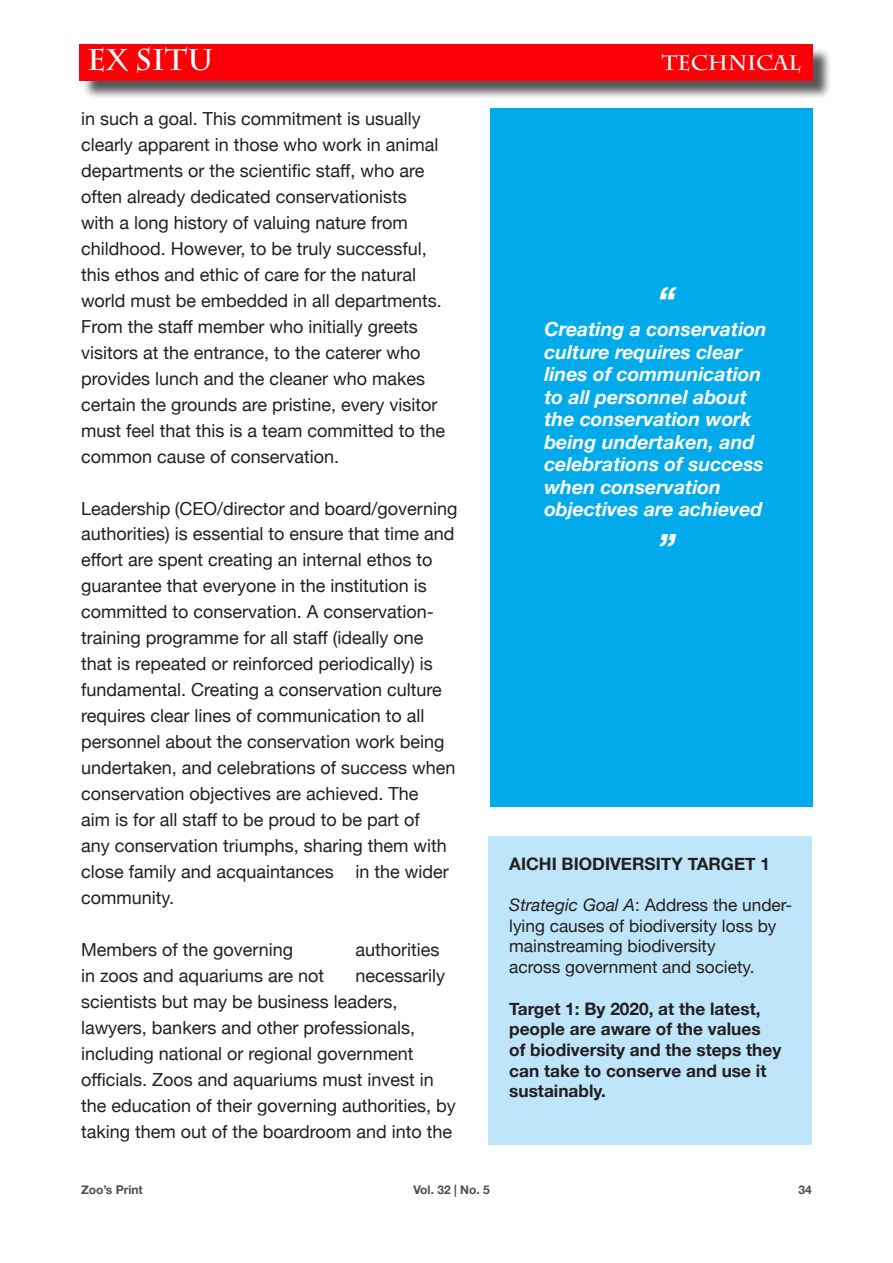
<style>
.page{position:relative;width:893px;height:1263px;background:#fff}
.page>*{position:absolute;margin:0;border:0;box-sizing:border-box;transform-origin:0 0}
.t1{font:italic 700 37.5px "Helvetica Neue";color:#fff}
.t2{font:700 30px "Charlemagne Std";color:#fff}
.t3{font:700 21px "Charlemagne Std";color:#fff}
.t4{font:italic 700 19.5px/22.5px "Helvetica Neue";color:#fff}
.t5{font:18px/26px "Helvetica Neue";color:#231f20}
.t6{font:700 17.25px/20.7px "Helvetica Neue";color:#231f20}
.t7{font:17.25px/20.7px "Helvetica Neue";color:#231f20}
.t8{font:700 12px "Helvetica Neue";color:#4d4d4d}
.s1{font-style:italic}
</style>
<div class="page">
<div style="left:82px;top:47px;width:750px;height:53px;background:#231f20;opacity:.75"></div>
<div style="left:80px;top:45px;width:733px;height:36px;background:#fb0007"></div>
<div style="left:490px;top:108px;width:323px;height:698px;background:#00aaeb"></div>
<div style="left:488px;top:837px;width:324px;height:308px;background:#bee5f9"></div>
<h2 class="t2" style="left:87px;top:43px;width:127px">EX SITU</h2>
<p class="t3" style="left:662px;top:51px;width:141px">TECHNICAL</p>
<p class="t5" style="left:81px;top:107px;width:366px">in such a goal. This commitment is usually clearly apparent in those who work in animal departments or the scientific staff, who are often already dedicated conservationists<br>with a long history of valuing nature from childhood. However, to be truly successful, this ethos and ethic of care for the natural world must be embedded in all departments.<br>From the staff member who initially greets visitors at the entrance, to the caterer who provides lunch and the cleaner who makes certain the grounds are pristine, every visitor must feel that this is a team committed to the common cause of conservation.</p>
<p class="t5" style="left:81px;top:496px;width:378px">Leadership (CEO/director and board/governing authorities) is essential to ensure that time and effort are spent creating an internal ethos to guarantee that everyone in the institution is committed to conservation. A conservation&shy;training programme for all staff (ideally one that is repeated or reinforced periodically) is fundamental. Creating a conservation culture requires clear lines of communication to all personnel about the conservation work being undertaken, and celebrations of success when conservation objectives are achieved. The<br>aim is for all staff to be proud to be part of<br>any conservation triumphs, sharing them with close family and acquaintances in the wider community.</p>
<p class="t5" style="left:81px;top:937px;width:214px">Members of the governing</p>
<p class="t5" style="left:356px;top:937px;width:86px">authorities</p>
<p class="t5" style="left:81px;top:963px;width:245px">in zoos and aquariums are not</p>
<p class="t1" style="left:657px;top:271px;width:20px">“</p>
<p class="t4" style="left:544px;top:318px;width:224px">Creating a conservation culture requires clear lines of communication to all personnel about the conservation work being undertaken, and celebrations of success when conservation objectives are achieved</p>
<p class="t1" style="left:657px;top:518px;width:20px">”</p>
<p class="t6" style="left:509px;top:853px;width:262px">AICHI BIODIVERSITY TARGET 1</p>
<p class="t7" style="left:509px;top:895px;width:285px"><span class="s1">Strategic Goal A</span>: Address the under&shy;lying causes of biodiversity loss by mainstreaming biodiversity</p>
<p class="t7" style="left:509px;top:957px;width:247px">across government and society.</p>
<p class="t6" style="left:509px;top:998px;width:274px">Target 1: By 2020, at the latest, people are aware of the values<br>of biodiversity and the steps they can take to conserve and use it sustainably.</p>
<p class="t5" style="left:81px;top:963px;width:376px;text-indent:274px">necessarily scientists but may be business leaders, lawyers, bankers and other professionals, including national or regional government officials. Zoos and aquariums must invest in the education of their governing authorities, by taking them out of the boardroom and into the</p>
<p class="t8" style="left:81px;top:1180px;width:63px">Zoo’s Print</p>
<p class="t8" style="left:413px;top:1180px;width:78px">Vol. 32 | No. 5</p>
<p class="t8" style="left:799px;top:1180px;width:15px">34</p>
</div>
